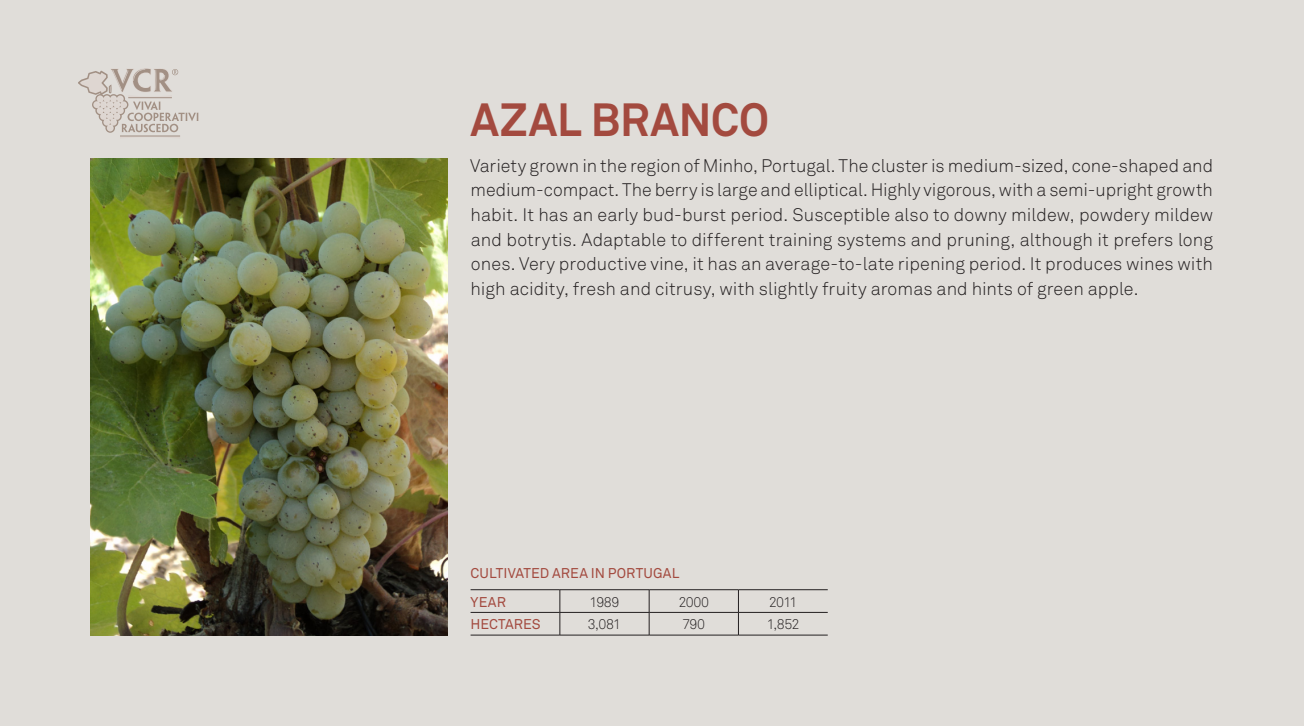
<style>
.page{position:relative;width:1304px;height:726px;background:#e0ddd9}
.page>*{position:absolute;margin:0;border:0;box-sizing:border-box;transform-origin:0 0}
.ES_-_Altre_varietà{font:700 46px "Akkurat Pro";color:#a34a3f}
.US_-_Altri_vitigni{font:18px/24.6px "Akkurat Light Pro";letter-spacing:.005em;color:#231f20;text-align:justify}
.US_-_Aree_di_coltiva{font:14px "Akkurat Pro";letter-spacing:.01em;color:#a34a3f}
.US_-_Aree_di_coltiva-2{font:14px "Akkurat Light Pro";letter-spacing:-.04em;color:#231f20}
</style>
<div class="page">
<img style="left:91px;top:159px;width:357px;height:476px">
<svg style="left:78px;top:68px;width:120px;height:69px"></svg>
<hr style="left:471px;top:589px;width:89px;height:1px;background:#231f20">
<hr style="left:471px;top:612px;width:89px;height:1px;background:#231f20">
<hr style="left:471px;top:634px;width:89px;height:1px;background:#231f20">
<svg style="left:560px;top:590px;width:1px;height:44px"></svg>
<hr style="left:560px;top:589px;width:89px;height:1px;background:#231f20">
<hr style="left:649px;top:589px;width:89px;height:1px;background:#231f20">
<hr style="left:738px;top:589px;width:90px;height:1px;background:#231f20">
<svg style="left:649px;top:590px;width:1px;height:44px"></svg>
<svg style="left:738px;top:590px;width:1px;height:44px"></svg>
<hr style="left:560px;top:612px;width:89px;height:1px;background:#231f20">
<hr style="left:649px;top:612px;width:89px;height:1px;background:#231f20">
<hr style="left:738px;top:612px;width:90px;height:1px;background:#231f20">
<hr style="left:560px;top:634px;width:89px;height:1px;background:#231f20">
<hr style="left:649px;top:634px;width:89px;height:1px;background:#231f20">
<hr style="left:738px;top:634px;width:90px;height:1px;background:#231f20">
<p class="ES_-_Altre_varietà" style="left:471px;top:91px;width:300px">AZAL BRANCO</p>
<p class="US_-_Altri_vitigni" style="left:470px;top:153px;width:745px">Variety grown in the region of Minho, Portugal. The cluster is medium-sized, cone-shaped and medium-compact. The berry is large and elliptical. Highly vigorous, with a semi-upright growth habit. It has an early bud-burst period. Susceptible also to downy mildew, powdery mildew and botrytis. Adaptable to different training systems and pruning, although it prefers long ones. Very productive vine, it has an average-to-late ripening period. It produces wines with high acidity, fresh and citrusy, with slightly fruity aromas and hints of green apple.</p>
<p class="US_-_Aree_di_coltiva" style="left:471px;top:565px;width:210px">CULTIVATED AREA IN PORTUGAL</p>
<p class="US_-_Aree_di_coltiva" style="left:471px;top:593px;width:37px">YEAR</p>
<p class="US_-_Aree_di_coltiva-2" style="left:590px;top:593px;width:31px">1989</p>
<p class="US_-_Aree_di_coltiva-2" style="left:678px;top:593px;width:32px">2000</p>
<p class="US_-_Aree_di_coltiva-2" style="left:769px;top:593px;width:30px">2011</p>
<p class="US_-_Aree_di_coltiva" style="left:471px;top:616px;width:72px">HECTARES</p>
<p class="US_-_Aree_di_coltiva-2" style="left:588px;top:616px;width:35px">3,081</p>
<p class="US_-_Aree_di_coltiva-2" style="left:682px;top:616px;width:24px">790</p>
<p class="US_-_Aree_di_coltiva-2" style="left:767px;top:616px;width:34px">1,852</p>
</div>
